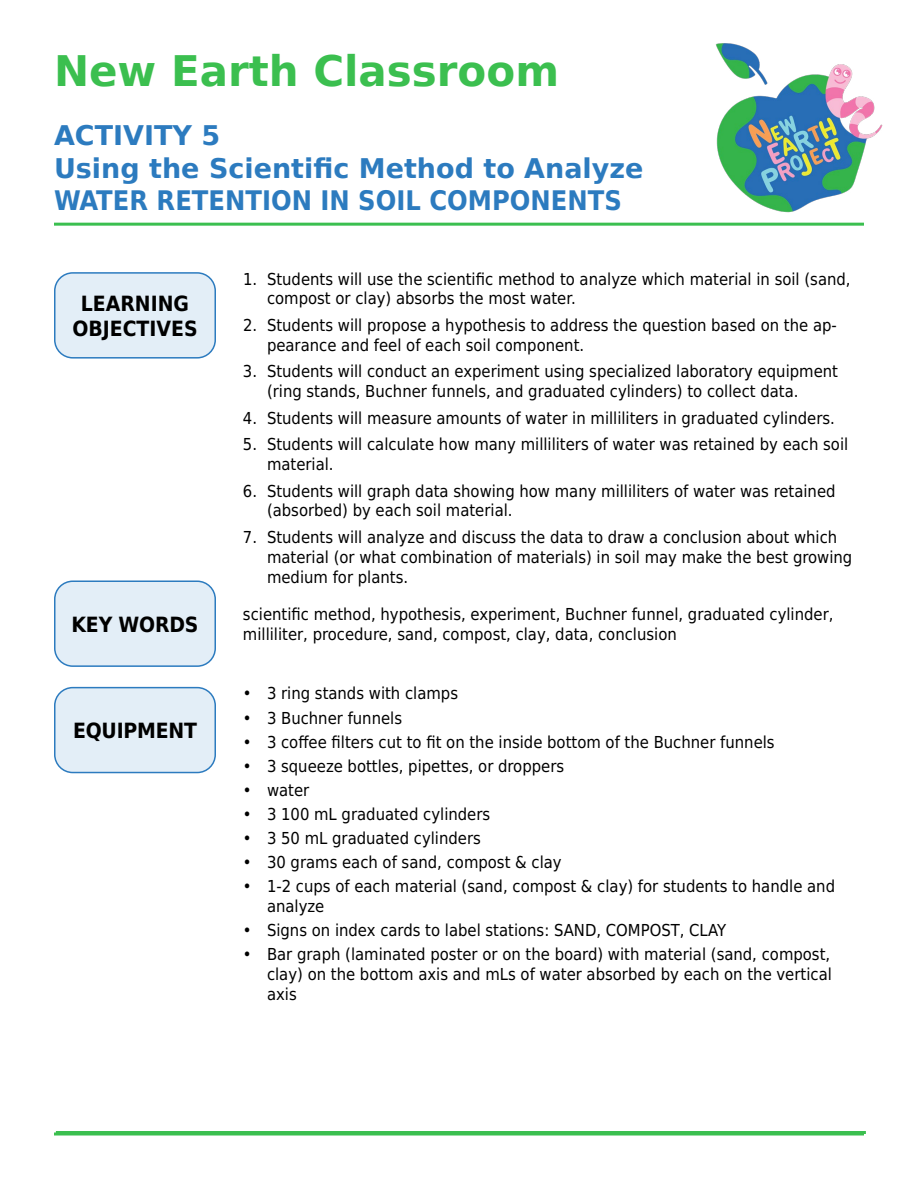
<style>
.page{position:relative;width:918px;height:1188px;background:#fff}
.page>*{position:absolute;margin:0;border:0;box-sizing:border-box;transform-origin:0 0}
.t1{font:700 42px "DejaVu Sans";color:#3bbf4f}
.t2{font:700 27px/32.4px "DejaVu Sans";color:#2c7bbf}
.t3{font:700 27px "DejaVu Sans Condensed";color:#2c7bbf}
.t4{font:700 21px/25.2px "DejaVu Sans Condensed";color:#000;text-align:center}
.t5{font:16.5px/19.8px "DejaVu Sans Condensed";color:#000}
</style>
<div class="page">
<hr style="left:56px;top:1131px;width:810px;height:3px;background:#3bbf4f">
<img style="left:707px;top:43px;width:176px;height:180px">
<hr style="left:54px;top:223px;width:810px;height:3px;background:#3bbf4f">
<div style="left:55px;top:273px;width:160px;height:85px;background:#e3eef7;border-radius:18px"></div>
<div style="left:54px;top:272px;width:162px;height:87px;border:2px solid #2c7bbf;border-radius:18px"></div>
<div style="left:55px;top:581px;width:160px;height:85px;background:#e3eef7;border-radius:18px"></div>
<div style="left:54px;top:580px;width:162px;height:87px;border:2px solid #2c7bbf;border-radius:18px"></div>
<div style="left:55px;top:688px;width:160px;height:85px;background:#e3eef7;border-radius:18px"></div>
<div style="left:54px;top:687px;width:162px;height:86px;border:2px solid #2c7bbf;border-radius:18px"></div>
<svg style="left:54px;top:1132px;width:810px;height:4px;fill:#3bbf4f"></svg>
<h1 class="t1" style="left:54px;top:37px;width:507px">New Earth Classroom</h1>
<h2 class="t2" style="left:54px;top:119px;width:591px">ACTIVITY 5<br>Using the Scientific Method to Analyze</h2>
<h2 class="t3" style="left:54px;top:178px;width:569px">WATER RETENTION IN SOIL COMPONENTS</h2>
<p class="t4" style="left:72px;top:290px;width:127px">LEARNING<br>OBJECTIVES</p>
<p class="t4" style="left:72px;top:611px;width:128px">KEY WORDS</p>
<p class="t4" style="left:73px;top:717px;width:125px">EQUIPMENT</p>
<p class="t5" style="left:267px;top:268px;width:585px;text-indent:-24px">1. Students will use the scientific method to analyze which material in soil (sand, compost or clay) absorbs the most water.</p>
<p class="t5" style="left:267px;top:315px;width:571px;text-indent:-24px">2. Students will propose a hypothesis to address the question based on the ap&shy;pearance and feel of each soil component.</p>
<p class="t5" style="left:267px;top:361px;width:573px;text-indent:-24px">3. Students will conduct an experiment using specialized laboratory equipment (ring stands, Buchner funnels, and graduated cylinders) to collect data.</p>
<p class="t5" style="left:243px;top:407px;width:593px">4. Students will measure amounts of water in milliliters in graduated cylinders.</p>
<p class="t5" style="left:267px;top:434px;width:583px;text-indent:-24px">5. Students will calculate how many milliliters of water was retained by each soil material.</p>
<p class="t5" style="left:267px;top:480px;width:570px;text-indent:-24px">6. Students will graph data showing how many milliliters of water was retained (absorbed) by each soil material.</p>
<p class="t5" style="left:267px;top:527px;width:587px;text-indent:-24px">7. Students will analyze and discuss the data to draw a conclusion about which material (or what combination of materials) in soil may make the best growing medium for plants.</p>
<p class="t5" style="left:243px;top:604px;width:592px">scientific method, hypothesis, experiment, Buchner funnel, graduated cylinder, milliliter, procedure, sand, compost, clay, data, conclusion</p>
<p class="t5" style="left:243px;top:683px;width:217px">• 3 ring stands with clamps</p>
<p class="t5" style="left:243px;top:707px;width:161px">• 3 Buchner funnels</p>
<p class="t5" style="left:243px;top:731px;width:533px">• 3 coffee filters cut to fit on the inside bottom of the Buchner funnels</p>
<p class="t5" style="left:243px;top:756px;width:323px">• 3 squeeze bottles, pipettes, or droppers</p>
<p class="t5" style="left:243px;top:780px;width:68px">• water</p>
<p class="t5" style="left:243px;top:804px;width:249px">• 3 100 mL graduated cylinders</p>
<p class="t5" style="left:243px;top:828px;width:239px">• 3 50 mL graduated cylinders</p>
<p class="t5" style="left:243px;top:852px;width:320px">• 30 grams each of sand, compost &amp; clay</p>
<p class="t5" style="left:267px;top:876px;width:570px;text-indent:-24px">• 1-2 cups of each material (sand, compost &amp; clay) for students to handle and analyze</p>
<p class="t5" style="left:243px;top:920px;width:485px">• Signs on index cards to label stations: SAND, COMPOST, CLAY</p>
<p class="t5" style="left:267px;top:944px;width:566px;text-align:justify;text-indent:-24px">• Bar graph (laminated poster or on the board) with material (sand, compost, clay) on the bottom axis and mLs of water absorbed by each on the vertical axis</p>
</div>
